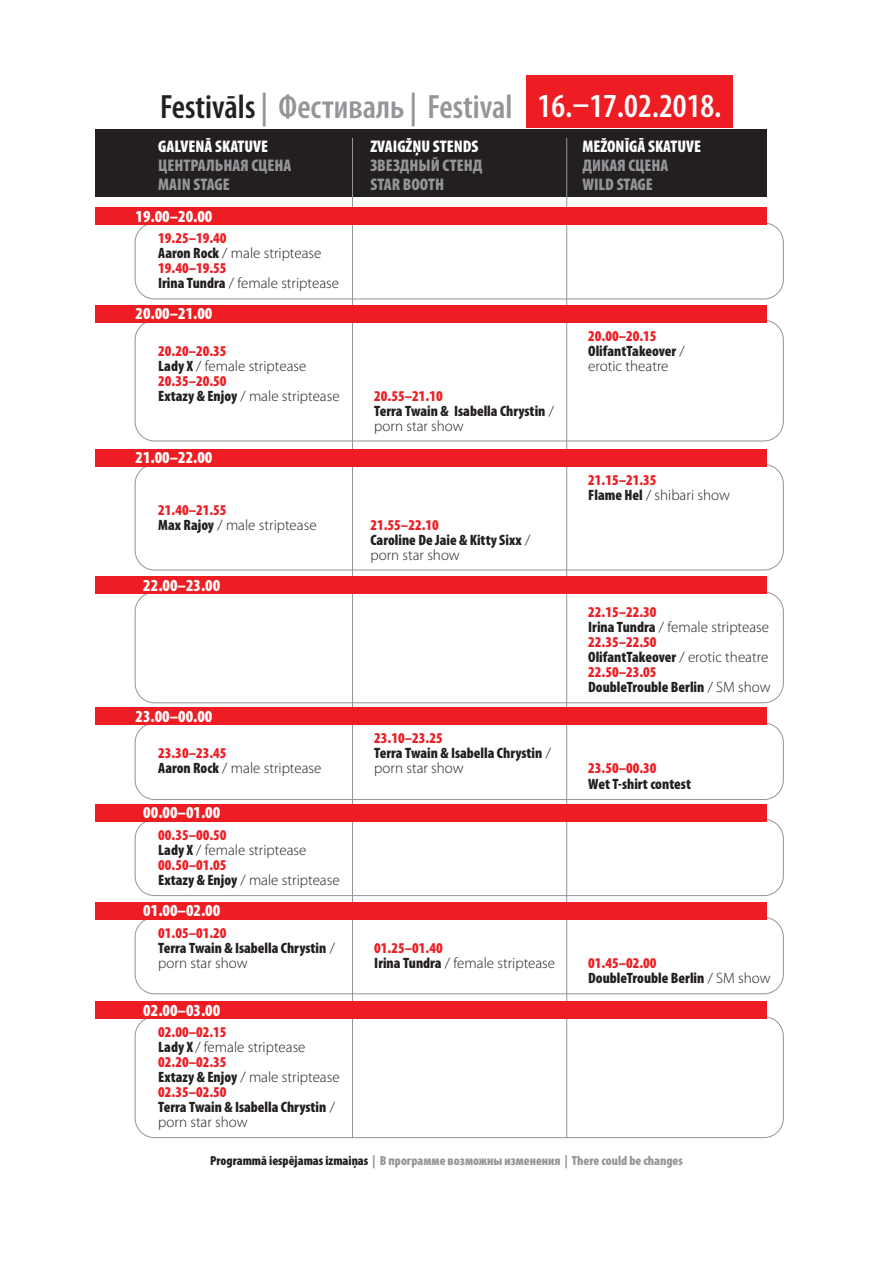
<style>
.page{position:relative;width:893px;height:1263px;background:#fff}
.page>*{position:absolute;margin:0;border:0;box-sizing:border-box;transform-origin:0 0}
.t1{font:600 condensed 33.75px "Myriad Pro";color:#939598}
.t2{font:600 condensed 33.75px "Myriad Pro";color:#fff}
.t3{font:900 condensed 16.95px "Myriad Pro";color:#fff}
.t4{font:900 condensed 16.95px/18.8px "Myriad Pro";color:#939598}
.t5{font:300 15px/15px "Myriad Pro";color:#231f20}
.t6{font:900 condensed 15px/15px "Myriad Pro";color:#231f20}
.t7{font:900 condensed 15px "Myriad Pro";color:#ee1d23}
.t8{font:900 condensed 13.2px "Myriad Pro";color:#939598}
.s1{color:#231f20}
.s2{font-weight:900;font-stretch:condensed;color:#ee1d23}
.s3{font-weight:900;font-stretch:condensed}
.s4{color:#ee1d23}
.s5{font-weight:300;font-stretch:normal}
</style>
<div class="page">
<div style="left:95px;top:130px;width:671px;height:67px;background:#231f20"></div>
<div style="left:526px;top:75px;width:207px;height:52px;background:#ee1d23"></div>
<hr style="left:352px;top:138px;width:1px;height:1000px;background:#939598">
<hr style="left:566px;top:138px;width:1px;height:1000px;background:#939598">
<div style="left:135px;top:819px;width:649px;height:77px;border:1px solid #939598;border-radius:19px"></div>
<div style="left:135px;top:917px;width:649px;height:77px;border:1px solid #939598;border-radius:19px"></div>
<div style="left:95px;top:902px;width:671px;height:18px;background:#ee1d23"></div>
<div style="left:135px;top:1016px;width:649px;height:122px;border:1px solid #939598;border-radius:19px"></div>
<div style="left:135px;top:223px;width:649px;height:76px;border:1px solid #939598;border-radius:19px"></div>
<div style="left:95px;top:207px;width:671px;height:18px;background:#ee1d23"></div>
<div style="left:135px;top:722px;width:649px;height:78px;border:1px solid #939598;border-radius:19px"></div>
<div style="left:135px;top:464px;width:649px;height:106px;border:1px solid #939598;border-radius:19px"></div>
<div style="left:95px;top:449px;width:671px;height:17px;background:#ee1d23"></div>
<div style="left:135px;top:320px;width:649px;height:121px;border:1px solid #939598;border-radius:19px"></div>
<div style="left:95px;top:305px;width:671px;height:17px;background:#ee1d23"></div>
<div style="left:95px;top:707px;width:671px;height:18px;background:#ee1d23"></div>
<div style="left:135px;top:592px;width:649px;height:111px;border:1px solid #939598;border-radius:19px"></div>
<div style="left:95px;top:576px;width:671px;height:18px;background:#ee1d23"></div>
<div style="left:95px;top:803px;width:671px;height:18px;background:#ee1d23"></div>
<div style="left:95px;top:1001px;width:671px;height:18px;background:#ee1d23"></div>
<h1 class="t1" style="left:160px;top:86px;width:354px"><span class="s1">Festivāls</span> | Фестиваль | Festival</h1>
<p class="t3" style="left:158px;top:136px;width:111px">GALVENĀ SKATUVE</p>
<p class="t4" style="left:158px;top:155px;width:135px">ЦЕНТРАЛЬНАЯ СЦЕНА<br>MAIN STAGE</p>
<p class="t3" style="left:370px;top:136px;width:110px">ZVAIGŽŅU STENDS</p>
<p class="t4" style="left:370px;top:155px;width:113px">ЗВЕЗДНЫЙ СТЕНД<br>STAR BOOTH</p>
<p class="t3" style="left:136px;top:205px;width:78px">19.00–20.00</p>
<p class="t5" style="left:158px;top:231px;width:182px"><span class="s2">19.25–19.40<br></span><span class="s3">Aaron Rock</span> / male striptease<br><span class="s2">19.40–19.55<br></span><span class="s3">Irina Tundra</span> / female striptease</p>
<p class="t3" style="left:136px;top:303px;width:78px">20.00–21.00</p>
<h1 class="t2" style="left:538px;top:85px;width:186px">16.–17.02.2018.</h1>
<p class="t3" style="left:582px;top:136px;width:120px">MEŽONĪGĀ SKATUVE</p>
<p class="t4" style="left:582px;top:155px;width:87px">ДИКАЯ СЦЕНА<br>WILD STAGE</p>
<p class="t5" style="left:158px;top:343px;width:183px"><span class="s2">20.20–20.35<br></span><span class="s3">Lady X</span> / female striptease<br><span class="s2">20.35–20.50<br></span><span class="s3">Extazy &amp; Enjoy</span> / male striptease</p>
<p class="t3" style="left:136px;top:447px;width:78px">21.00–22.00</p>
<p class="t5" style="left:158px;top:502px;width:160px"><span class="s2">21.40–21.55<br></span><span class="s3">Max Rajoy</span> / male striptease</p>
<p class="t3" style="left:143px;top:574px;width:78px">22.00–23.00</p>
<p class="t6" style="left:374px;top:388px;width:181px"><span class="s4">20.55–21.10<br></span>Terra Twain &amp; Isabella Chrystin <span class="s5">/ porn star show</span></p>
<p class="t6" style="left:370px;top:517px;width:161px"><span class="s4">21.55–22.10<br></span>Caroline De Jaie &amp; Kitty Sixx <span class="s5">/ porn star show</span></p>
<p class="t3" style="left:136px;top:705px;width:78px">23.00–00.00</p>
<p class="t5" style="left:158px;top:746px;width:165px"><span class="s2">23.30–23.45<br></span><span class="s3">Aaron Rock</span> / male striptease</p>
<p class="t3" style="left:143px;top:801px;width:78px">00.00–01.00</p>
<p class="t5" style="left:158px;top:827px;width:183px"><span class="s2">00.35–00.50<br></span><span class="s3">Lady X</span> / female striptease<br><span class="s2">00.50–01.05<br></span><span class="s3">Extazy &amp; Enjoy</span> / male striptease</p>
<p class="t3" style="left:143px;top:900px;width:78px">01.00–02.00</p>
<p class="t6" style="left:158px;top:925px;width:178px"><span class="s4">01.05–01.20<br></span>Terra Twain &amp; Isabella Chrystin <span class="s5">/ porn star show</span></p>
<p class="t3" style="left:143px;top:999px;width:78px">02.00–03.00</p>
<p class="t5" style="left:158px;top:1024px;width:183px"><span class="s2">02.00–02.15<br></span><span class="s3">Lady X</span> / female striptease<br><span class="s2">02.20–02.35<br></span><span class="s3">Extazy &amp; Enjoy</span> / male striptease<br><span class="s2">02.35–02.50<br></span><span class="s3">Terra Twain &amp; Isabella Chrystin</span> / porn star show</p>
<p class="t6" style="left:374px;top:730px;width:178px"><span class="s4">23.10–23.25<br></span>Terra Twain &amp; Isabella Chrystin <span class="s5">/ porn star show</span></p>
<p class="t5" style="left:374px;top:940px;width:182px"><span class="s2">01.25–01.40<br></span><span class="s3">Irina Tundra</span> / female striptease</p>
<p class="t6" style="left:588px;top:328px;width:98px"><span class="s4">20.00–20.15<br></span>OlifantTakeover <span class="s5">/ erotic theatre</span></p>
<p class="t5" style="left:588px;top:472px;width:143px"><span class="s2">21.15–21.35<br></span><span class="s3">Flame Hel</span> / shibari show</p>
<p class="t6" style="left:588px;top:604px;width:184px"><span class="s4">22.15–22.30<br></span>Irina Tundra <span class="s5">/ female striptease<br></span><span class="s4">22.35–22.50<br></span>OlifantTakeover <span class="s5">/ erotic theatre<br></span><span class="s4">22.50–23.05<br></span>DoubleTrouble Berlin <span class="s5">/ SM show</span></p>
<p class="t7" style="left:588px;top:759px;width:70px">23.50–00.30</p>
<p class="t6" style="left:588px;top:775px;width:104px">Wet T-shirt contest</p>
<p class="t6" style="left:588px;top:955px;width:184px"><span class="s4">01.45–02.00<br></span>DoubleTrouble Berlin <span class="s5">/ SM show</span></p>
<p class="t8" style="left:210px;top:1152px;width:474px"><span class="s1">Programmā iespējamas izmaiņas</span> | В программе возможны изменения | There could be changes</p>
</div>
